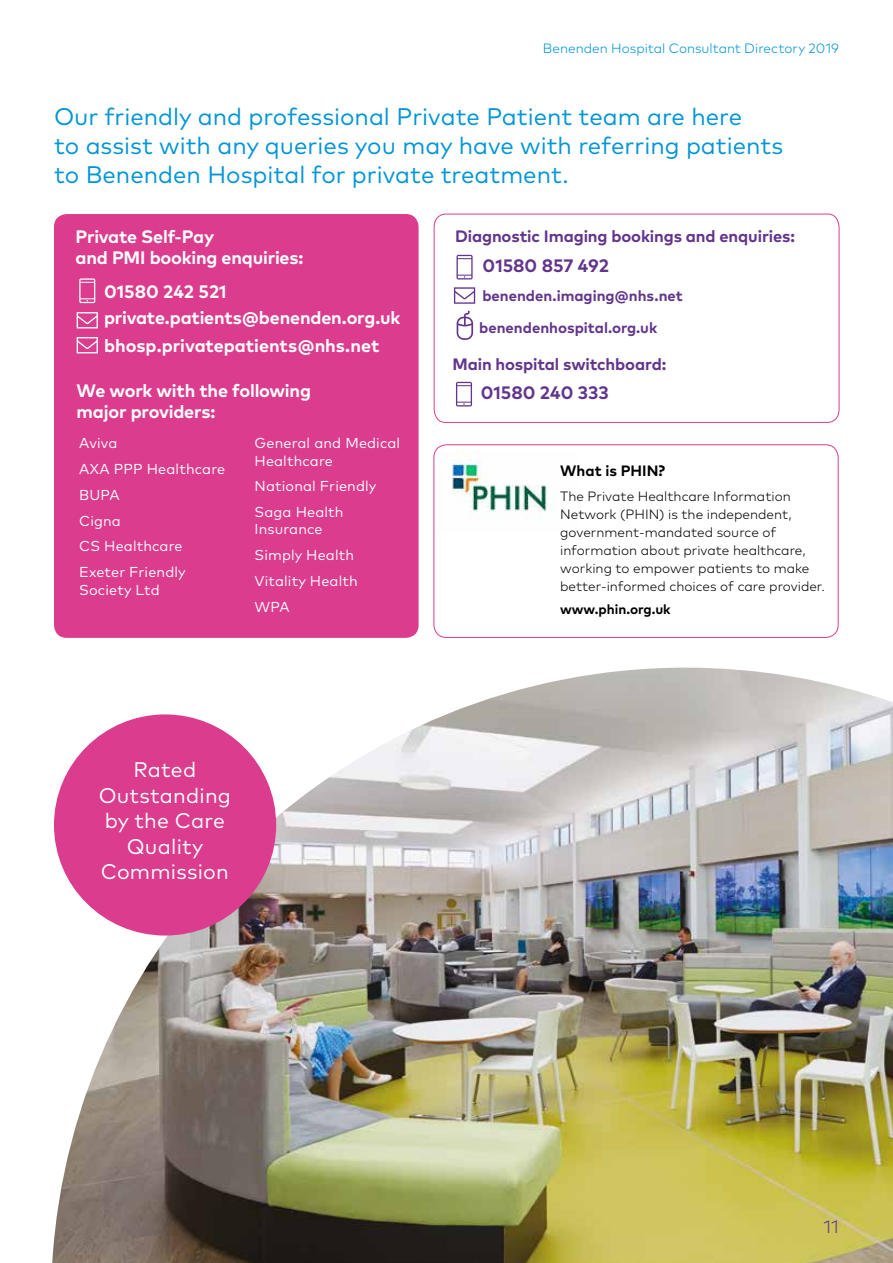
<style>
.page{position:relative;width:893px;height:1263px;background:#fff}
.page>*{position:absolute;margin:0;border:0;box-sizing:border-box;transform-origin:0 0}
.t1{font:24px/28.8px "Mark OT";color:#0095d6}
.t2{font:21.15px/25.3px "Mark OT";letter-spacing:.01em;color:#fff;text-align:center}
.t3{font:700 18px/21px "Mark OT";letter-spacing:-.01em;color:#fff}
.t4{font:700 18px "Mark OT";color:#62358c}
.t5{font:300 18px "Mark OT";color:#62358c}
.t6{font:700 16.5px "Mark OT";letter-spacing:-.005em;color:#62358c}
.t7{font:700 15px "Mark OT";color:#62358c}
.t8{font:700 15px "Mark OT";color:#000}
.t9{font:14.4px/25.8px "Mark OT";letter-spacing:.01em;color:#fff}
.t10{font:300 13.5px/18px "Mark OT";color:#000}
.t11{font:300 13.5px "Mark OT";color:#0095d6}
.t12{font:700 13.5px "Mark OT";color:#000}
</style>
<div class="page">
<img style="left:52px;top:668px;width:841px;height:595px">
<img style="left:451px;top:451px;width:97px;height:69px">
<div style="left:54px;top:214px;width:365px;height:424px;background:#db3c8e;border-radius:13px"></div>
<div style="left:433px;top:444px;width:405px;height:194px;border:1px solid #db3c8e;border-radius:13px"></div>
<svg style="left:77px;top:312px;width:21px;height:16px"></svg>
<svg style="left:77px;top:337px;width:21px;height:16px"></svg>
<svg style="left:79px;top:278px;width:16px;height:25px"></svg>
<div style="left:54px;top:714px;width:222px;height:221px;background:#db3c8e;border-radius:50%"></div>
<svg style="left:433px;top:213px;width:407px;height:210px"></svg>
<svg style="left:454px;top:287px;width:21px;height:17px"></svg>
<svg style="left:456px;top:255px;width:17px;height:24px"></svg>
<svg style="left:456px;top:382px;width:16px;height:24px"></svg>
<svg style="left:457px;top:311px;width:16px;height:29px"></svg>
<p class="t11" style="left:543px;top:40px;width:298px">Benenden Hospital Consultant Directory 2019</p>
<h1 class="t1" style="left:54px;top:102px;width:731px">Our friendly and professional Private Patient team are here<br>to assist with any queries you may have with referring patients to Benenden Hospital for private treatment.</h1>
<h3 class="t3" style="left:76px;top:226px;width:229px">Private Self-Pay<br>and PMI booking enquiries:</h3>
<h3 class="t3" style="left:104px;top:281px;width:124px">01580 242 521</h3>
<h3 class="t3" style="left:104px;top:302px;width:298px;line-height:28.2px">private.patients@benenden.org.uk bhosp.privatepatients@nhs.net</h3>
<h3 class="t3" style="left:77px;top:380px;width:236px">We work with the following major providers:</h3>
<p class="t9" style="left:79px;top:430px;width:147px">Aviva<br>AXA PPP Healthcare<br>BUPA<br>Cigna<br>CS Healthcare<br>Exeter Friendly</p>
<p class="t9" style="left:79px;top:576px;width:82px">Society Ltd</p>
<p class="t9" style="left:255px;top:434px;width:147px;line-height:17.2px">General and Medical<br>Healthcare</p>
<p class="t9" style="left:255px;top:473px;width:123px">National Friendly<br>Saga Health</p>
<p class="t9" style="left:255px;top:516px;width:105px">Insurance<br>Simply Health<br>Vitality Health<br>WPA</p>
<p class="t6" style="left:455px;top:225px;width:341px">Diagnostic Imaging bookings and enquiries:</p>
<h3 class="t4" style="left:483px;top:254px;width:128px">01580 857 492</h3>
<p class="t7" style="left:482px;top:286px;width:202px">benenden.imaging@nhs.net</p>
<p class="t7" style="left:479px;top:318px;width:180px">benendenhospital.org.uk</p>
<p class="t6" style="left:452px;top:353px;width:215px">Main hospital switchboard:</p>
<h3 class="t4" style="left:481px;top:381px;width:129px">01580 240 333</h3>
<p class="t8" style="left:560px;top:461px;width:106px">What is PHIN?</p>
<p class="t10" style="left:560px;top:488px;width:266px">The Private Healthcare Information Network (PHIN) is the independent, government-mandated source of information about private healthcare, working to empower patients to make better-informed choices of care provider.</p>
<p class="t12" style="left:560px;top:600px;width:112px">www.phin.org.uk</p>
<h2 class="t2" style="left:99px;top:757px;width:134px">Rated<br>Outstanding by the Care<br>Quality<br>Commission</h2>
<h3 class="t5" style="left:824px;top:1215px;width:17px">11</h3>
</div>
